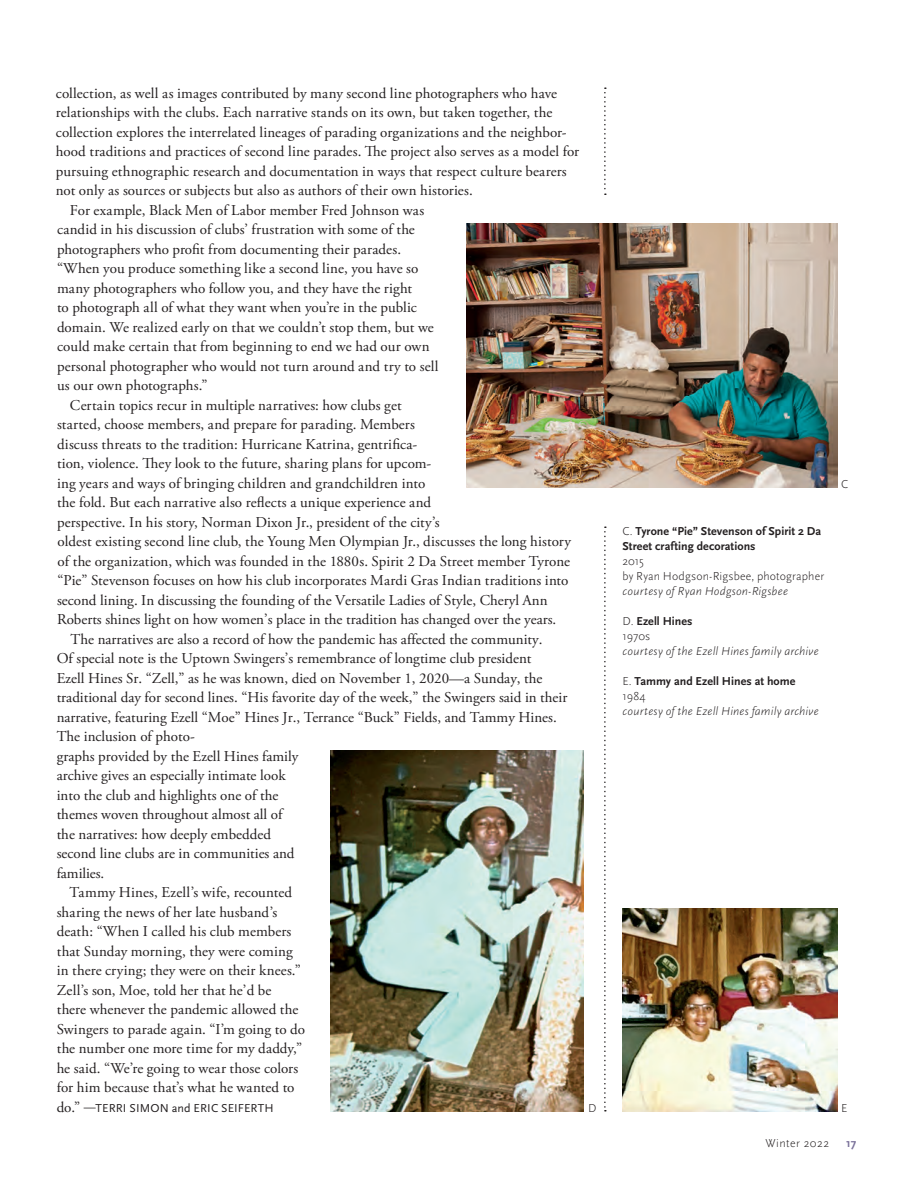
<style>
.page{position:relative;width:918px;height:1188px;background:#fff}
.page>*{position:absolute;margin:0;border:0;box-sizing:border-box;transform-origin:0 0}
.t1{font:15px/19.5px "Adobe Garamond Pro";color:#231f20}
.t2{font:700 12px/15px "Scala Sans Pro";letter-spacing:.005em;color:#231f20}
.t3{font:italic 300 12px "Scala Sans Pro";letter-spacing:.015em;color:#231f20}
.t4{font:300 12px/15px "Scala Sans Pro";letter-spacing:.01em;color:#231f20}
.t5{font:12px "Scala Sans Pro";letter-spacing:.01em;color:#231f20}
.t6{font:300 12px "Scala Sans Pro";letter-spacing:.04em;color:#231f20}
.t7{font:700 12px "Scala Sans Pro";color:#797099}
.s1{font-family:"Adobe Garamond Pro";font-size:15px}
.s2{font-weight:300}
</style>
<div class="page">
<svg style="left:604px;top:87px;width:2px;height:108px"></svg>
<img style="left:330px;top:751px;width:253px;height:360px">
<img style="left:623px;top:908px;width:214px;height:204px">
<img style="left:467px;top:224px;width:370px;height:264px">
<svg style="left:604px;top:527px;width:2px;height:585px"></svg>
<p class="t1" style="left:56px;top:84px;width:525px">collection, as well as images contributed by many second line photographers who have relationships with the clubs. Each narrative stands on its own, but taken together, the collection explores the interrelated lineages of parading organizations and the neighbor&shy;hood traditions and practices of second line parades. The project also serves as a model for pursuing ethnographic research and documentation in ways that respect culture bearers not only as sources or subjects but also as authors of their own histories.</p>
<p class="t1" style="left:70px;top:201px;width:356px">For example, Black Men of Labor member Fred Johnson was</p>
<p class="t1" style="left:57px;top:220px;width:359px">candid in his discussion of clubs’ frustration with some of the</p>
<p class="t1" style="left:57px;top:240px;width:346px">photographers who profit from documenting their parades.</p>
<p class="t1" style="left:57px;top:259px;width:363px">“When you produce something like a second line, you have so</p>
<p class="t1" style="left:57px;top:279px;width:357px">many photographers who follow you, and they have the right</p>
<p class="t1" style="left:57px;top:298px;width:361px">to photograph all of what they want when you’re in the public</p>
<p class="t1" style="left:57px;top:318px;width:378px">domain. We realized early on that we couldn’t stop them, but we</p>
<p class="t1" style="left:57px;top:337px;width:374px">could make certain that from beginning to end we had our own</p>
<p class="t1" style="left:57px;top:357px;width:383px">personal photographer who would not turn around and try to sell</p>
<p class="t1" style="left:57px;top:376px;width:152px">us our own photographs.”</p>
<p class="t1" style="left:70px;top:396px;width:333px">Certain topics recur in multiple narratives: how clubs get</p>
<p class="t1" style="left:57px;top:415px;width:359px">started, choose members, and prepare for parading. Members</p>
<p class="t1" style="left:57px;top:435px;width:362px">discuss threats to the tradition: Hurricane Katrina, gentrifica-</p>
<p class="t1" style="left:57px;top:454px;width:376px">tion, violence. They look to the future, sharing plans for upcom-</p>
<p class="t1" style="left:57px;top:474px;width:370px">ing years and ways of bringing children and grandchildren into</p>
<p class="t1" style="left:57px;top:493px;width:376px">the fold. But each narrative also reflects a unique experience and</p>
<p class="t1" style="left:57px;top:513px;width:384px">perspective. In his story, Norman Dixon Jr., president of the city’s</p>
<p class="t1" style="left:58px;top:532px;width:515px">oldest existing second line club, the Young Men Olympian Jr., discusses the long history</p>
<p class="t1" style="left:58px;top:552px;width:514px">of the organization, which was founded in the 1880s. Spirit 2 Da Street member Tyrone</p>
<p class="t1" style="left:58px;top:571px;width:512px">“Pie” Stevenson focuses on how his club incorporates Mardi Gras Indian traditions into</p>
<p class="t1" style="left:57px;top:591px;width:492px">second lining. In discussing the founding of the Versatile Ladies of Style, Cheryl Ann</p>
<p class="t1" style="left:57px;top:610px;width:501px">Roberts shines light on how women’s place in the tradition has changed over the years.</p>
<p class="t1" style="left:71px;top:630px;width:473px">The narratives are also a record of how the pandemic has affected the community.</p>
<p class="t1" style="left:57px;top:649px;width:476px">Of special note is the Uptown Swingers’s remembrance of longtime club president</p>
<p class="t1" style="left:57px;top:669px;width:487px">Ezell Hines Sr. “Zell,” as he was known, died on November 1, 2020—a Sunday, the</p>
<p class="t1" style="left:57px;top:688px;width:512px">traditional day for second lines. “His favorite day of the week,” the Swingers said in their</p>
<p class="t1" style="left:57px;top:708px;width:502px">narrative, featuring Ezell “Moe” Hines Jr., Terrance “Buck” Fields, and Tammy Hines.</p>
<p class="t1" style="left:57px;top:727px;width:140px">The inclusion of photo-</p>
<p class="t1" style="left:57px;top:747px;width:243px">graphs provided by the Ezell Hines family</p>
<p class="t1" style="left:57px;top:766px;width:230px">archive gives an especially intimate look</p>
<p class="t1" style="left:57px;top:786px;width:223px">into the club and highlights one of the</p>
<p class="t1" style="left:57px;top:805px;width:227px">themes woven throughout almost all of</p>
<p class="t1" style="left:57px;top:825px;width:216px">the narratives: how deeply embedded</p>
<p class="t1" style="left:57px;top:844px;width:239px">second line clubs are in communities and</p>
<p class="t1" style="left:57px;top:864px;width:49px">families.</p>
<p class="t1" style="left:57px;top:883px;width:250px;text-indent:13px">Tammy Hines, Ezell’s wife, recounted sharing the news of her late husband’s death: “When I called his club members that Sunday morning, they were coming in there crying; they were on their knees.” Zell’s son, Moe, told her that he’d be<br>there whenever the pandemic allowed the Swingers to parade again. “I’m going to do the number one more time for my daddy,” he said. “We’re going to wear those colors for him because that’s what he wanted to</p>
<p class="t5" style="left:57px;top:1101px;width:219px"><span class="s1">do.”</span> —TERRI SIMON and ERIC SEIFERTH</p>
<p class="t2" style="left:623px;top:524px;width:200px"><span class="s2">C.</span> Tyrone “Pie” Stevenson of Spirit 2 Da<br>Street crafting decorations</p>
<p class="t4" style="left:623px;top:554px;width:203px">2015<br>by Ryan Hodgson-Rigsbee, photographer</p>
<p class="t3" style="left:623px;top:585px;width:167px">courtesy of Ryan Hodgson-Rigsbee</p>
<p class="t2" style="left:623px;top:614px;width:72px"><span class="s2">D.</span> Ezell Hines<br><span class="s2">1970s</span></p>
<p class="t3" style="left:623px;top:645px;width:198px">courtesy of the Ezell Hines family archive</p>
<p class="t2" style="left:623px;top:674px;width:175px"><span class="s2">E.</span> Tammy and Ezell Hines at home<br><span class="s2">1984</span></p>
<p class="t3" style="left:623px;top:705px;width:198px">courtesy of the Ezell Hines family archive</p>
<p class="t4" style="left:841px;top:476px;width:9px">C</p>
<p class="t4" style="left:588px;top:1100px;width:10px">D</p>
<p class="t4" style="left:841px;top:1100px;width:8px">E</p>
<p class="t6" style="left:765px;top:1136px;width:65px">Winter 2022</p>
<p class="t7" style="left:846px;top:1136px;width:12px">17</p>
</div>
